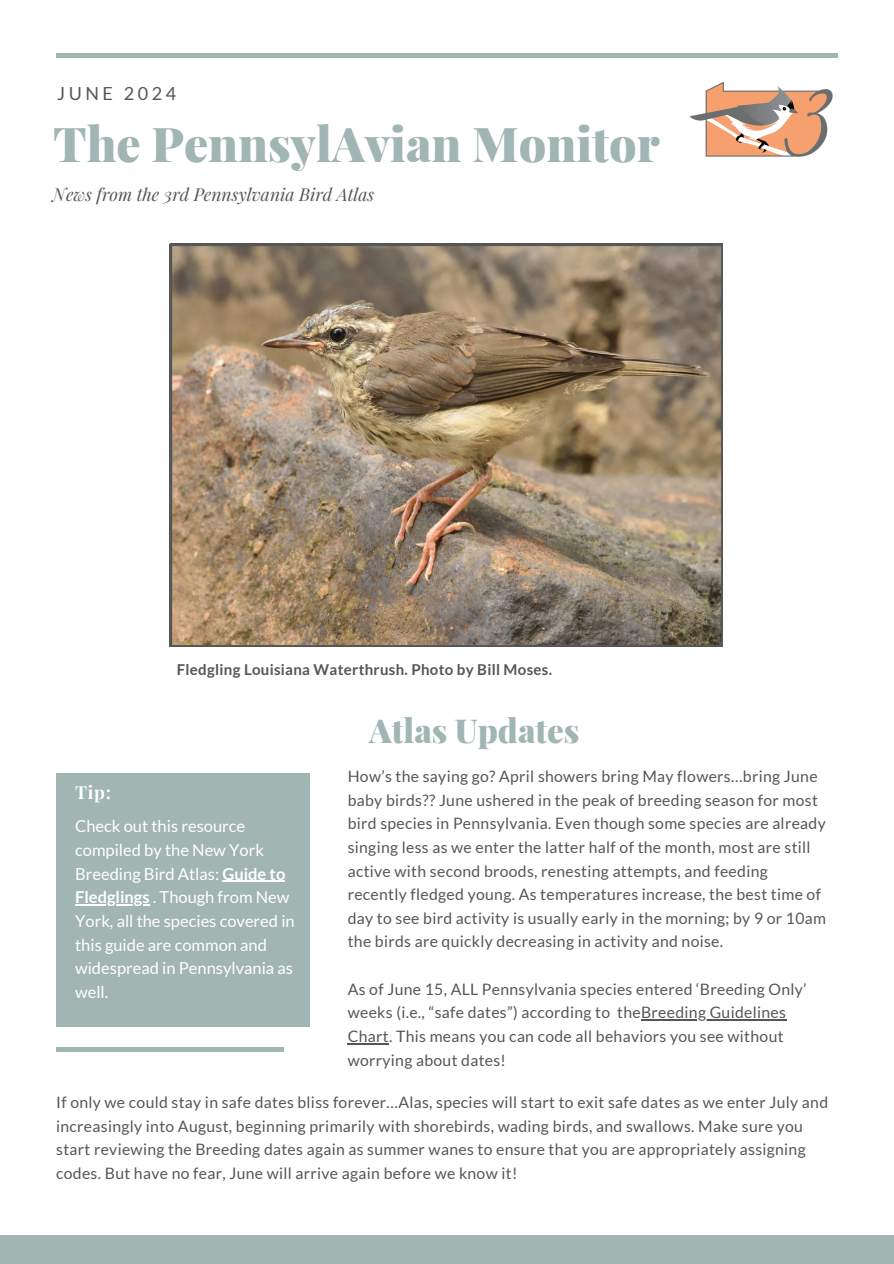
<style>
.page{position:relative;width:894px;height:1264px;background:#fff}
.page>*{position:absolute;margin:0;border:0;box-sizing:border-box;transform-origin:0 0}
.t1{font:900 48px "Playfair Display";color:#a1b5b3}
.t2{font:900 33px "Playfair Display";color:#a1b5b3}
.t3{font:18px "Lato";letter-spacing:.2em;color:#565656}
.t4{font:700 18px "Playfair Display";color:#fff}
.t5{font:italic 17.4px "Playfair Display";color:#565656}
.t6{font:16.5px/23.7px "Lato";color:#fff}
.t7{font:15.75px/23.7px "Lato";letter-spacing:.02em;color:#565656}
.t8{font:700 15px "Lato";letter-spacing:.02em;color:#565656}
.s1{font-weight:700}
</style>
<div class="page">
<div style="left:0;top:1234px;width:893px;height:29px;background:#a1b5b3"></div>
<div style="left:56px;top:53px;width:781px;height:5px;background:#a1b5b3"></div>
<hr style="left:56px;top:1047px;width:227px;height:4px;background:#a1b5b3">
<img style="left:689px;top:81px;width:144px;height:76px">
<div style="left:56px;top:773px;width:253px;height:253px;background:#a1b5b3"></div>
<svg style="left:170px;top:244px;width:552px;height:402px;background:#98846c"></svg>
<hr style="left:641px;top:1019px;width:145px;height:1px;background:#565656">
<hr style="left:347px;top:1043px;width:42px;height:1px;background:#565656">
<hr style="left:222px;top:880px;width:63px;height:2px;background:#fff">
<hr style="left:75px;top:904px;width:75px;height:1px;background:#fff">
<h4 class="t3" style="left:57px;top:82px;width:121px">JUNE 2024</h4>
<h3 class="t1" style="left:53px;top:110px;width:608px">The PennsylAvian Monitor</h3>
<p class="t5" style="left:53px;top:182px;width:323px">News from the 3rd Pennsylvania Bird Atlas</p>
<p class="t8" style="left:177px;top:660px;width:377px">Fledgling Louisiana Waterthrush. Photo by Bill Moses.</p>
<p class="t2" style="left:369px;top:707px;width:212px">Atlas Updates</p>
<h2 class="t7" style="left:347px;top:764px;width:479px">How’s the saying go? April showers bring May flowers…bring June baby birds?? June ushered in the peak of breeding season for most bird species in Pennsylvania. Even though some species are already singing less as we enter the latter half of the month, most are still active with second broods, renesting attempts, and feeding recently fledged young. As temperatures increase, the best time of day to see bird activity is usually early in the morning; by 9 or 10am the birds are quickly decreasing in activity and noise.</h2>
<h5 class="t7" style="left:347px;top:976px;width:460px">As of June 15, ALL Pennsylvania species entered ‘Breeding Only’ weeks (i.e., “safe dates”) according to theBreeding Guidelines</h5>
<h6 class="t7" style="left:347px;top:1024px;width:437px">Chart. This means you can code all behaviors you see without worrying about dates!</h6>
<p class="t7" style="left:56px;top:1090px;width:773px">If only we could stay in safe dates bliss forever…Alas, species will start to exit safe dates as we enter July and increasingly into August, beginning primarily with shorebirds, wading birds, and swallows. Make sure you start reviewing the Breeding dates again as summer wanes to ensure that you are appropriately assigning codes. But have no fear, June will arrive again before we know it!</p>
<p class="t4" style="left:75px;top:779px;width:37px">Tip:</p>
<p class="t6" style="left:75px;top:814px;width:221px">Check out this resource compiled by the New York<br>Breeding Bird Atlas: <span class="s1">Guide to<br>Fledglings</span> . Though from New<br>York, all the species covered in this guide are common and widespread in Pennsylvania as well.</p>
</div>
